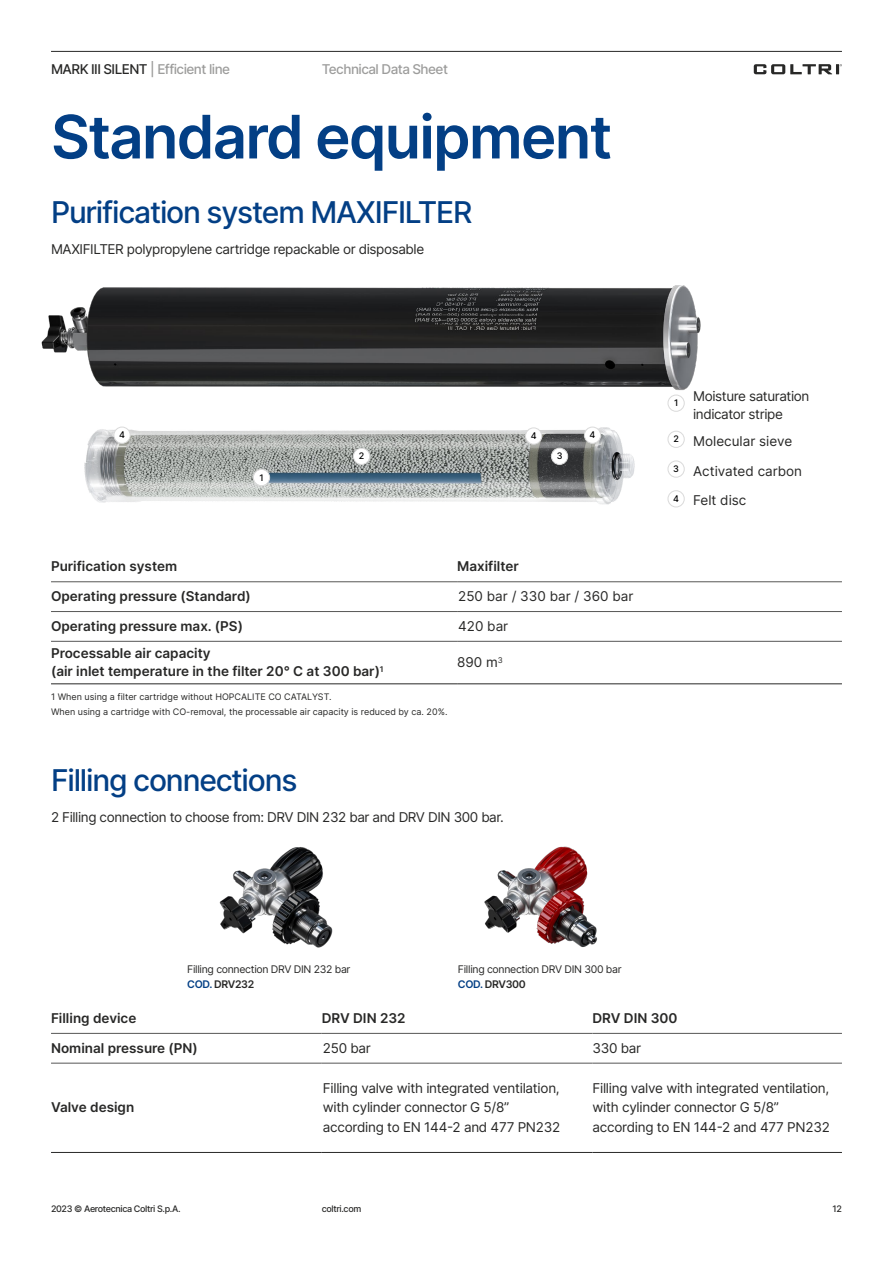
<style>
.page{position:relative;width:893px;height:1263px;background:#fff}
.page>*{position:absolute;margin:0;border:0;box-sizing:border-box;transform-origin:0 0}
.t1{font:600 60px "Inter";letter-spacing:-.03em;color:#033f85}
.t2{font:500 30px "Inter";letter-spacing:-.04em;color:#033f85}
.t3{font:13.5px/19.5px "Inter";letter-spacing:-.02em;color:#282827}
.t4{font:600 13.5px/18px "Inter";color:#282827}
.t5{font:13.5px "Inter";color:#282827}
.t6{font:500 13.5px "Inter";letter-spacing:-.04em;color:#9d9d9c}
.t7{font:10.5px/15px "Inter";letter-spacing:-.03em;color:#282827}
.t8{font:9px/15px "Inter";color:#282827}
.t9{font:500 9px "Inter";letter-spacing:-.04em;color:#282827}
.t10{font:500 9px "Inter";color:#000}
.s1{color:#282827}
.s2{font-weight:600;color:#033f85}
.s3{font-weight:600}
</style>
<div class="page">
<img style="left:84px;top:436px;width:551px;height:69px">
<img style="left:219px;top:847px;width:114px;height:101px">
<img style="left:484px;top:846px;width:113px;height:102px">
<div style="left:253px;top:469px;width:17px;height:17px;background:#fff;border-radius:50%"></div>
<div style="left:253px;top:469px;width:17px;height:17px;border:1px solid #dadada;border-radius:50%"></div>
<div style="left:353px;top:448px;width:17px;height:16px;background:#fff;border-radius:50%"></div>
<div style="left:353px;top:448px;width:17px;height:17px;border:1px solid #dadada;border-radius:50%"></div>
<div style="left:551px;top:448px;width:17px;height:16px;background:#fff;border-radius:50%"></div>
<div style="left:551px;top:448px;width:17px;height:17px;border:1px solid #dadada;border-radius:50%"></div>
<div style="left:584px;top:427px;width:17px;height:16px;background:#fff;border-radius:50%"></div>
<div style="left:584px;top:427px;width:17px;height:17px;border:1px solid #dadada;border-radius:50%"></div>
<div style="left:114px;top:427px;width:16px;height:16px;background:#fff;border-radius:50%"></div>
<div style="left:114px;top:427px;width:17px;height:17px;border:1px solid #dadada;border-radius:50%"></div>
<div style="left:525px;top:428px;width:17px;height:16px;background:#fff;border-radius:50%"></div>
<div style="left:525px;top:427px;width:17px;height:17px;border:1px solid #dadada;border-radius:50%"></div>
<img style="left:41px;top:285px;width:660px;height:151px">
<div style="left:668px;top:395px;width:16px;height:16px;background:#fff;border-radius:50%"></div>
<div style="left:668px;top:395px;width:17px;height:17px;border:1px solid #dadada;border-radius:50%"></div>
<div style="left:668px;top:431px;width:16px;height:16px;background:#fff;border-radius:50%"></div>
<div style="left:668px;top:431px;width:17px;height:17px;border:1px solid #dadada;border-radius:50%"></div>
<div style="left:668px;top:461px;width:17px;height:17px;border:1px solid #dadada;border-radius:50%"></div>
<div style="left:668px;top:490px;width:17px;height:17px;border:1px solid #dadada;border-radius:50%"></div>
<hr style="left:51px;top:581px;width:406px;height:1px;background:#575756">
<hr style="left:457px;top:581px;width:385px;height:1px;background:#575756">
<hr style="left:51px;top:611px;width:406px;height:1px;background:#575756">
<hr style="left:457px;top:611px;width:385px;height:1px;background:#575756">
<hr style="left:51px;top:641px;width:406px;height:1px;background:#575756">
<hr style="left:457px;top:641px;width:385px;height:1px;background:#575756">
<hr style="left:51px;top:683px;width:406px;height:1px;background:#282827">
<hr style="left:457px;top:683px;width:385px;height:1px;background:#282827">
<hr style="left:51px;top:1033px;width:271px;height:1px;background:#575756">
<hr style="left:322px;top:1033px;width:270px;height:1px;background:#575756">
<hr style="left:592px;top:1033px;width:250px;height:1px;background:#575756">
<hr style="left:51px;top:1063px;width:271px;height:1px;background:#575756">
<hr style="left:322px;top:1063px;width:270px;height:1px;background:#575756">
<hr style="left:592px;top:1063px;width:250px;height:1px;background:#575756">
<hr style="left:51px;top:1152px;width:271px;height:1px;background:#282827">
<hr style="left:322px;top:1152px;width:270px;height:1px;background:#282827">
<hr style="left:592px;top:1152px;width:250px;height:1px;background:#282827">
<hr style="left:51px;top:51px;width:791px;height:1px;background:#282827">
<svg style="left:754px;top:64px;width:88px;height:10px"></svg>
<p class="t6" style="left:51px;top:60px;width:181px"><span class="s1">MARK III SILENT</span> | Efficient line</p>
<p class="t6" style="left:322px;top:60px;width:128px">Technical Data Sheet</p>
<h1 class="t1" style="left:51px;top:93px;width:563px">Standard equipment</h1>
<h2 class="t2" style="left:51px;top:190px;width:423px">Purification system MAXIFILTER</h2>
<p class="t3" style="left:51px;top:239px;width:375px">MAXIFILTER polypropylene cartridge repackable or disposable</p>
<p class="t10" style="left:119px;top:428px;width:7px">4</p>
<p class="t10" style="left:531px;top:429px;width:7px">4</p>
<p class="t10" style="left:589px;top:428px;width:7px">4</p>
<p class="t10" style="left:259px;top:471px;width:6px">1</p>
<p class="t10" style="left:359px;top:450px;width:7px">2</p>
<p class="t10" style="left:557px;top:450px;width:7px">3</p>
<p class="t4" style="left:51px;top:557px;width:128px">Purification system</p>
<p class="t4" style="left:457px;top:557px;width:63px">Maxifilter</p>
<p class="t4" style="left:51px;top:587px;width:201px">Operating pressure (Standard)</p>
<p class="t5" style="left:458px;top:586px;width:177px">250 bar / 330 bar / 360 bar</p>
<p class="t4" style="left:51px;top:617px;width:193px">Operating pressure max. (PS)</p>
<p class="t3" style="left:458px;top:616px;width:52px">420 bar</p>
<p class="t4" style="left:51px;top:644px;width:334px">Processable air capacity<br>(air inlet temperature in the filter 20° C at 300 bar)<sup>1</sup></p>
<p class="t3" style="left:457px;top:652px;width:47px">890 m<sup>3</sup></p>
<p class="t8" style="left:51px;top:689px;width:398px">1 When using a filter cartridge without HOPCALITE CO CATALYST.<br>When using a cartridge with CO-removal, the processable air capacity is reduced by ca. 20%.</p>
<h2 class="t2" style="left:51px;top:758px;width:248px">Filling connections</h2>
<p class="t3" style="left:51px;top:807px;width:454px">2 Filling connection to choose from: DRV DIN 232 bar and DRV DIN 300 bar.</p>
<p class="t3" style="left:674px;top:386px;width:137px;line-height:18px;text-align:center"><sub>1</sub> Moisture saturation indicator stripe</p>
<p class="t5" style="left:673px;top:431px;width:120px"><sup>2</sup> Molecular sieve</p>
<p class="t5" style="left:673px;top:461px;width:130px"><sup>3</sup> Activated carbon</p>
<p class="t5" style="left:673px;top:491px;width:75px"><sup>4</sup> Felt disc</p>
<p class="t7" style="left:187px;top:962px;width:165px">Filling connection DRV DIN 232 bar<br><span class="s2">COD.</span> <span class="s3">DRV232</span></p>
<p class="t7" style="left:458px;top:962px;width:165px">Filling connection DRV DIN 300 bar<br><span class="s2">COD.</span> <span class="s3">DRV300</span></p>
<p class="t4" style="left:51px;top:1009px;width:87px">Filling device</p>
<p class="t4" style="left:322px;top:1009px;width:85px">DRV DIN 232</p>
<p class="t4" style="left:592px;top:1009px;width:87px">DRV DIN 300</p>
<p class="t4" style="left:51px;top:1039px;width:148px">Nominal pressure (PN)</p>
<p class="t3" style="left:323px;top:1038px;width:50px">250 bar</p>
<p class="t3" style="left:592px;top:1038px;width:50px">330 bar</p>
<p class="t4" style="left:51px;top:1098px;width:85px">Valve design</p>
<p class="t3" style="left:323px;top:1078px;width:239px">Filling valve with integrated ventilation, with cylinder connector G 5/8” according to EN 144-2 and 477 PN232</p>
<p class="t3" style="left:592px;top:1078px;width:239px">Filling valve with integrated ventilation, with cylinder connector G 5/8” according to EN 144-2 and 477 PN232</p>
<p class="t9" style="left:51px;top:1202px;width:131px">2023 © Aerotecnica Coltri S.p.A.</p>
<p class="t9" style="left:322px;top:1202px;width:41px">coltri.com</p>
<p class="t9" style="left:832px;top:1202px;width:11px">12</p>
</div>
